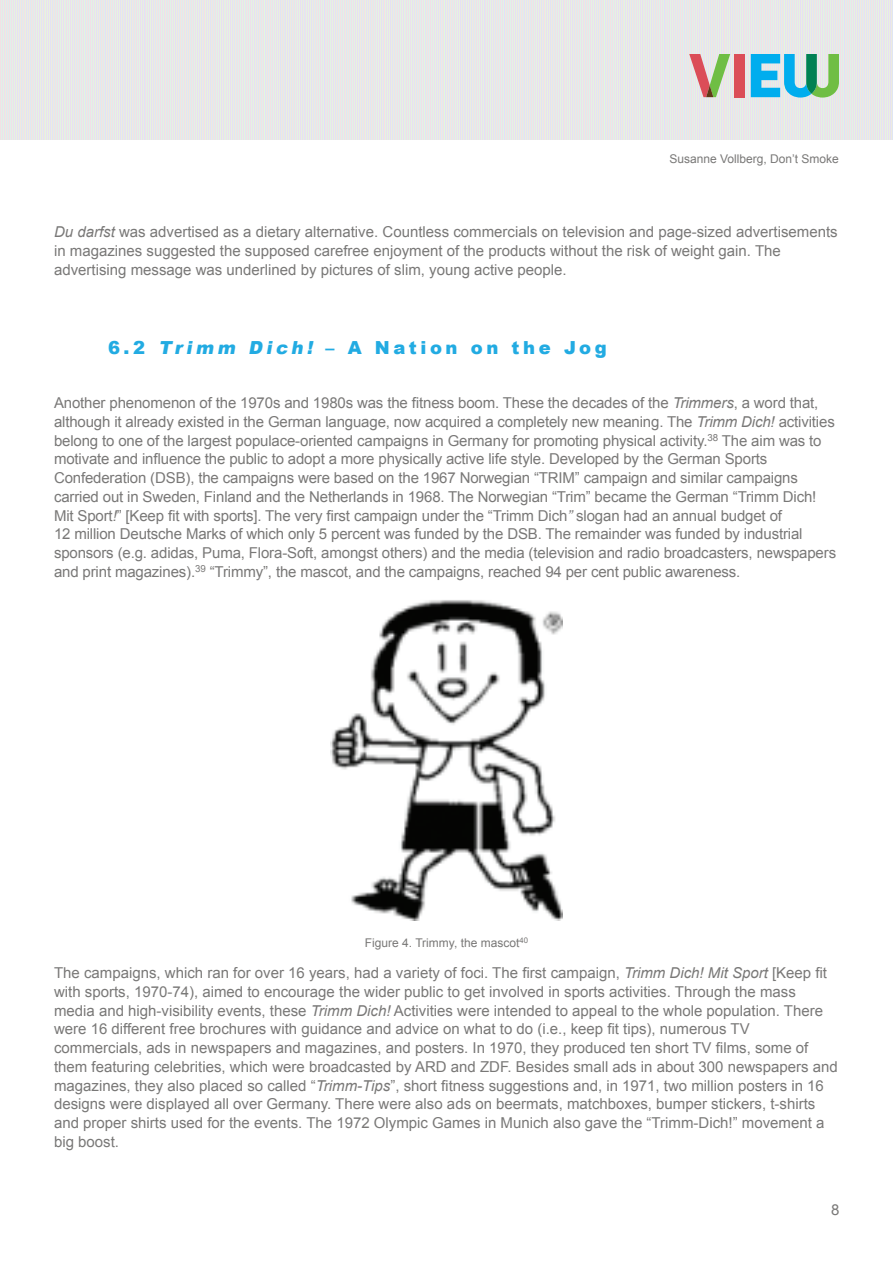
<style>
.page{position:relative;width:893px;height:1263px;background:#fff}
.page>*{position:absolute;margin:0;border:0;box-sizing:border-box;transform-origin:0 0}
.B_head{font:900 18px "Arial";letter-spacing:.2em;color:#22abe2}
.Body_text_next{font:15px/18.8px "Arial";color:#797877}
.Body_text_first{font:15px/18.8px "Arial";letter-spacing:-.01em;color:#797877}
.Figure_title{font:12px "Arial";color:#797877}
.s1{font-style:italic}
</style>
<div class="page">
<img style="left:0;top:0;width:893px;height:140px">
<div style="left:734px;top:54px;width:10px;height:43px;background:#db4d58"></div>
<svg style="left:751px;top:54px;width:88px;height:44px;background:#64c0c4"></svg>
<svg style="left:689px;top:54px;width:41px;height:43px;background:#c6b69c"></svg>
<img style="left:331px;top:600px;width:231px;height:320px">
<p class="Figure_title" style="left:669px;top:151px;width:171px">Susanne Vollberg, Don’t Smoke</p>
<p class="Body_text_next" style="left:54px;top:223px;width:785px"><span class="s1">Du darfst</span> was advertised as a dietary alternative. Countless commercials on television and page-sized advertisements in magazines suggested the supposed carefree enjoyment of the products without the risk of weight gain. The advertising message was underlined by pictures of slim, young active people.</p>
<p class="B_head" style="left:108px;top:335px;width:500px">6.2 <span class="s1">Trimm Dich!</span> – A Nation on the Jog</p>
<p class="Body_text_first" style="left:54px;top:394px;width:784px">Another phenomenon of the 1970s and 1980s was the fitness boom. These the decades of the <span class="s1">Trimmers</span>, a word that, although it already existed in the German language, now acquired a completely new meaning. The <span class="s1">Trimm Dich!</span> activities belong to one of the largest populace-oriented campaigns in Germany for promoting physical activity.<sup>38</sup> The aim was to motivate and influence the public to adopt a more physically active life style. Developed by the German Sports Confederation (DSB), the campaigns were based on the 1967 Norwegian “TRIM” campaign and similar campaigns carried out in Sweden, Finland and the Netherlands in 1968. The Norwegian “Trim” became the German “Trimm Dich!<br>Mit Sport<span class="s1">!</span>” [Keep fit with sports]. The very first campaign under the “Trimm Dich<span class="s1">”</span> slogan had an annual budget of<br>12 million Deutsche Marks of which only 5 percent was funded by the DSB. The remainder was funded by industrial sponsors (e.g. adidas, Puma, Flora-Soft, amongst others) and the media (television and radio broadcasters, newspapers and print magazines).<sup>39</sup> “Trimmy”, the mascot, and the campaigns, reached 94 per cent public awareness.</p>
<p class="Figure_title" style="left:365px;top:935px;width:165px">Figure 4. Trimmy, the mascot<sup>40</sup></p>
<p class="Body_text_next" style="left:54px;top:963px;width:785px">The campaigns, which ran for over 16 years, had a variety of foci. The first campaign, <span class="s1">Trimm Dich! Mit Sport</span> [Keep fit with sports, 1970-74), aimed to encourage the wider public to get involved in sports activities. Through the mass media and high-visibility events, these <span class="s1">Trimm Dich!</span> Activities were intended to appeal to the whole population. There were 16 different free brochures with guidance and advice on what to do (i.e., keep fit tips), numerous TV commercials, ads in newspapers and magazines, and posters. In 1970, they produced ten short TV films, some of them featuring celebrities, which were broadcasted by ARD and ZDF. Besides small ads in about 300 newspapers and magazines, they also placed so called “<span class="s1">Trimm-Tips</span>”, short fitness suggestions and, in 1971, two million posters in 16 designs were displayed all over Germany. There were also ads on beermats, matchboxes, bumper stickers, t-shirts and proper shirts used for the events. The 1972 Olympic Games in Munich also gave the “Trimm-Dich!” movement a big boost.</p>
<p class="Body_text_first" style="left:831px;top:1201px;width:10px">8</p>
</div>
